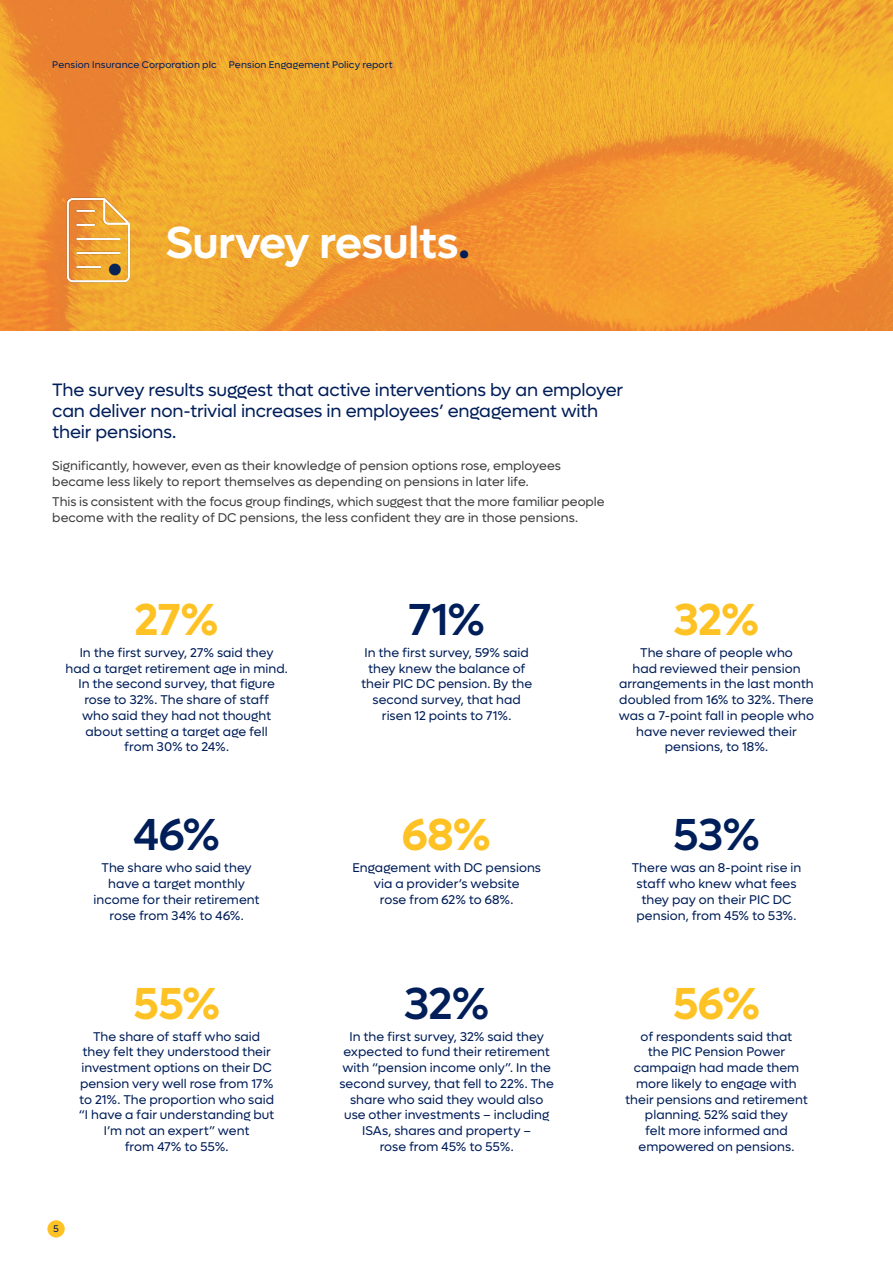
<style>
.page{position:relative;width:893px;height:1263px;background:#fff}
.page>*{position:absolute;margin:0;border:0;box-sizing:border-box;transform-origin:0 0}
._17__Stat_graphic{font:600 45px "Lufga";letter-spacing:-.015em;color:#fec224}
.TL_Section{font:600 45px "Lufga";letter-spacing:-.015em;color:#fff}
._17__Stat_graphic-2{font:500 45px "Lufga";letter-spacing:-.01em;color:#001e59}
._5___Body_introducto{font:18px/21px "Lufga";letter-spacing:-.01em;color:#001e59}
.TL_8_-_Body{font:12.75px/15.8px "Lufga";letter-spacing:.005em;color:#001e59;text-align:center}
.TL_8_-_Body-2{font:12.75px/15.8px "Lufga";color:#3e3e3f}
.t1{font:9.75px "Lufga";letter-spacing:.015em;color:#001e59}
.s1{color:#fec224}
.s2{color:#001e59}
</style>
<div class="page">
<img style="left:0;top:0;width:893px;height:330px">
<img style="left:48px;top:193px;width:93px;height:94px">
<div style="left:47px;top:1220px;width:18px;height:17px;background:#fec224;border-radius:50%"></div>
<p class="t1" style="left:52px;top:60px;width:342px">Pension Insurance Corporation plc <span class="s1">•</span> Pension Engagement Policy report</p>
<p class="TL_Section" style="left:166px;top:216px;width:305px">Survey results<span class="s2">.</span></p>
<p class="_5___Body_introducto" style="left:52px;top:379px;width:572px">The survey results suggest that active interventions by an employer can deliver non-trivial increases in employees’ engagement with their pensions.</p>
<p class="TL_8_-_Body-2" style="left:52px;top:458px;width:510px">Significantly, however, even as their knowledge of pension options rose, employees became less likely to report themselves as depending on pensions in later life.</p>
<p class="TL_8_-_Body-2" style="left:52px;top:494px;width:554px">This is consistent with the focus group findings, which suggest that the more familiar people become with the reality of DC pensions, the less confident they are in those pensions.</p>
<p class="_17__Stat_graphic" style="left:134px;top:593px;width:86px">27%</p>
<p class="TL_8_-_Body" style="left:66px;top:645px;width:224px">In the first survey, 27% said they<br>had a target retirement age in mind.<br>In the second survey, that figure rose to 32%. The share of staff<br>who said they had not thought about setting a target age fell<br>from 30% to 24%.</p>
<p class="_17__Stat_graphic-2" style="left:133px;top:808px;width:89px">46%</p>
<p class="TL_8_-_Body" style="left:94px;top:860px;width:168px">The share who said they have a target monthly income for their retirement rose from 34% to 46%.</p>
<p class="_17__Stat_graphic" style="left:133px;top:976px;width:90px">55%</p>
<p class="TL_8_-_Body" style="left:79px;top:1028px;width:197px">The share of staff who said they felt they understood their investment options on their DC pension very well rose from 17% to 21%. The proportion who said “I have a fair understanding but<br>I’m not an expert” went<br>from 47% to 55%.</p>
<p class="t1" style="left:53px;top:1223px;width:7px">5</p>
<p class="_17__Stat_graphic-2" style="left:408px;top:593px;width:79px">71%</p>
<p class="TL_8_-_Body" style="left:361px;top:645px;width:172px">In the first survey, 59% said they knew the balance of their PIC DC pension. By the second survey, that had risen 12 points to 71%.</p>
<p class="_17__Stat_graphic" style="left:402px;top:808px;width:91px">68%</p>
<p class="TL_8_-_Body" style="left:352px;top:860px;width:190px">Engagement with DC pensions via a provider’s website<br>rose from 62% to 68%.</p>
<p class="_17__Stat_graphic-2" style="left:404px;top:977px;width:88px">32%</p>
<p class="TL_8_-_Body" style="left:339px;top:1028px;width:216px">In the first survey, 32% said they expected to fund their retirement with “pension income only”. In the second survey, that fell to 22%. The share who said they would also use other investments – including<br>ISAs, shares and property –<br>rose from 45% to 55%.</p>
<p class="_17__Stat_graphic" style="left:673px;top:593px;width:88px">32%</p>
<p class="TL_8_-_Body" style="left:619px;top:645px;width:197px">The share of people who<br>had reviewed their pension arrangements in the last month doubled from 16% to 32%. There was a 7-point fall in people who have never reviewed their pensions, to 18%.</p>
<p class="_17__Stat_graphic-2" style="left:673px;top:808px;width:89px">53%</p>
<p class="TL_8_-_Body" style="left:632px;top:860px;width:171px">There was an 8-point rise in staff who knew what fees they pay on their PIC DC pension, from 45% to 53%.</p>
<p class="_17__Stat_graphic" style="left:673px;top:976px;width:89px">56%</p>
<p class="TL_8_-_Body" style="left:625px;top:1028px;width:184px">of respondents said that<br>the PIC Pension Power campaign had made them more likely to engage with their pensions and retirement planning. 52% said they<br>felt more informed and empowered on pensions.</p>
</div>
